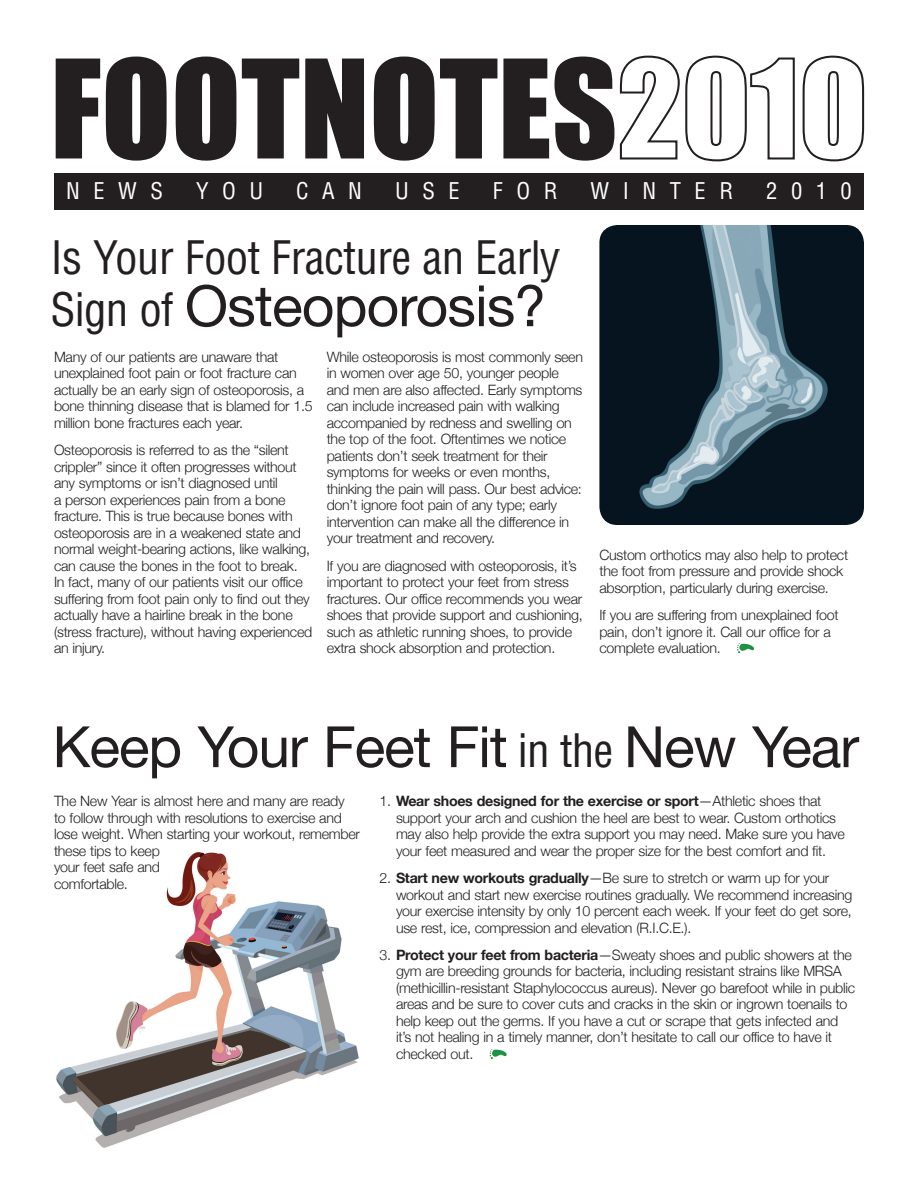
<style>
.page{position:relative;width:918px;height:1188px;background:#fff}
.page>*{position:absolute;margin:0;border:0;box-sizing:border-box;transform-origin:0 0}
.t1{font:126.3px "Impact";color:#231f20}
.t2{font:57px "Helvetica Neue";letter-spacing:-.02em;color:#231f20}
.t3{font:condensed 45px "Helvetica";letter-spacing:-.015em;color:#231f20}
.t4{font:condensed 22.5px "Helvetica";letter-spacing:.6em;color:#fff}
.t5{font:300 14.25px/16.5px "Helvetica Neue";letter-spacing:-.02em;color:#231f20}
.s1{font-family:"Helvetica";font-stretch:condensed;font-size:45px}
.s2{font-weight:700}
</style>
<div class="page">
<img style="left:56px;top:852px;width:303px;height:296px">
<svg style="left:619px;top:55px;width:176px;height:107px"></svg>
<svg style="left:802px;top:55px;width:63px;height:107px"></svg>
<div style="left:54px;top:173px;width:810px;height:36px;background:#231f20"></div>
<svg style="left:490px;top:1049px;width:17px;height:10px"></svg>
<svg style="left:737px;top:643px;width:17px;height:10px"></svg>
<img style="left:599px;top:225px;width:265px;height:300px">
<h1 class="t1" style="left:50px;top:11px;width:569px">FOOTNOTES</h1>
<h3 class="t4" style="left:66px;top:177px;width:98px">NEWS</h3>
<h3 class="t4" style="left:196px;top:177px;width:69px">YOU</h3>
<h3 class="t4" style="left:296px;top:177px;width:67px">CAN</h3>
<h3 class="t4" style="left:395px;top:177px;width:66px">USE</h3>
<h3 class="t4" style="left:493px;top:177px;width:66px">FOR</h3>
<h3 class="t4" style="left:591px;top:177px;width:144px">WINTER</h3>
<h3 class="t4" style="left:766px;top:177px;width:87px">2010</h3>
<h3 class="t3" style="left:50px;top:229px;width:511px">Is Your Foot Fracture an Early</h3>
<h2 class="t2" style="left:50px;top:272px;width:497px"><span class="s1">Sign of</span> Osteoporosis?</h2>
<p class="t5" style="left:54px;top:348px;width:260px">Many of our patients are unaware that unexplained foot pain or foot fracture can actually be an early sign of osteoporosis, a bone thinning disease that is blamed for 1.5 million bone fractures each year.</p>
<p class="t5" style="left:54px;top:441px;width:260px">Osteoporosis is referred to as the “silent crippler” since it often progresses without any symptoms or isn’t diagnosed until<br>a person experiences pain from a bone fracture. This is true because bones with osteoporosis are in a weakened state and normal weight-bearing actions, like walking, can cause the bones in the foot to break.<br>In fact, many of our patients visit our office suffering from foot pain only to find out they actually have a hairline break in the bone (stress fracture), without having experienced an injury.</p>
<p class="t5" style="left:327px;top:348px;width:258px">While osteoporosis is most commonly seen in women over age 50, younger people and men are also affected. Early symptoms can include increased pain with walking accompanied by redness and swelling on the top of the foot. Oftentimes we notice patients don’t seek treatment for their symptoms for weeks or even months, thinking the pain will pass. Our best advice: don’t ignore foot pain of any type; early intervention can make all the difference in your treatment and recovery.</p>
<p class="t5" style="left:327px;top:557px;width:258px">If you are diagnosed with osteoporosis, it’s important to protect your feet from stress fractures. Our office recommends you wear shoes that provide support and cushioning, such as athletic running shoes, to provide extra shock absorption and protection.</p>
<p class="t5" style="left:599px;top:546px;width:250px">Custom orthotics may also help to protect the foot from pressure and provide shock absorption, particularly during exercise.</p>
<p class="t5" style="left:599px;top:606px;width:241px">If you are suffering from unexplained foot pain, don’t ignore it. Call our office for a complete evaluation.</p>
<h2 class="t2" style="left:53px;top:713px;width:808px">Keep Your Feet Fit <span class="s1">in the</span> New Year</h2>
<p class="t5" style="left:54px;top:792px;width:307px">The New Year is almost here and many are ready to follow through with resolutions to exercise and lose weight. When starting your workout, remember these tips to keep<br>your feet safe and<br>comfortable.</p>
<p class="t5" style="left:396px;top:793px;width:451px;text-indent:-17px">1. <span class="s2">Wear shoes designed for the exercise or sport</span>—Athletic shoes that support your arch and cushion the heel are best to wear. Custom orthotics may also help provide the extra support you may need. Make sure you have your feet measured and wear the proper size for the best comfort and fit.</p>
<p class="t5" style="left:396px;top:869px;width:458px;text-indent:-17px">2. <span class="s2">Start new workouts gradually</span>—Be sure to stretch or warm up for your workout and start new exercise routines gradually. We recommend increasing your exercise intensity by only 10 percent each week. If your feet do get sore, use rest, ice, compression and elevation (R.I.C.E.).</p>
<p class="t5" style="left:396px;top:946px;width:461px;text-indent:-17px">3. <span class="s2">Protect your feet from bacteria</span>—Sweaty shoes and public showers at the gym are breeding grounds for bacteria, including resistant strains like MRSA (methicillin-resistant Staphylococcus aureus). Never go barefoot while in public areas and be sure to cover cuts and cracks in the skin or ingrown toenails to help keep out the germs. If you have a cut or scrape that gets infected and it’s not healing in a timely manner, don’t hesitate to call our office to have it checked out.</p>
</div>
